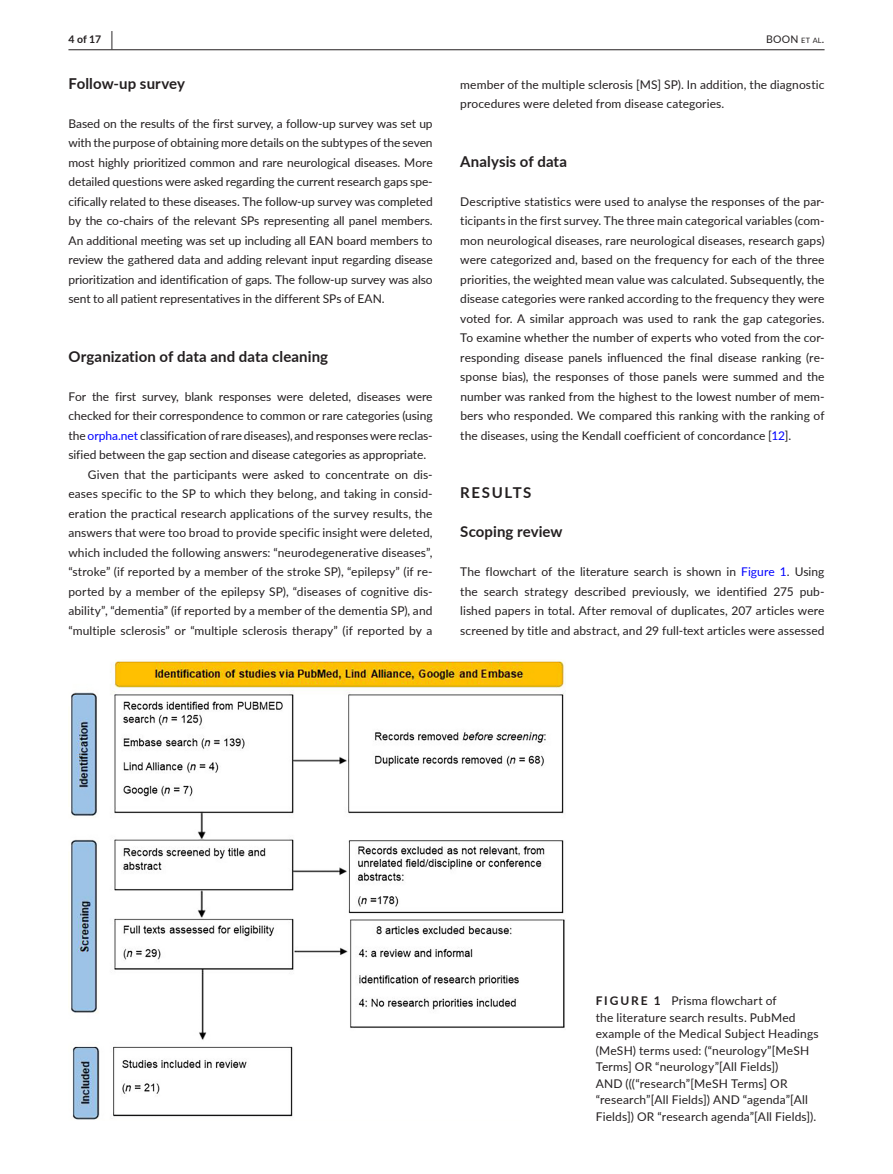
<style>
.page{position:relative;width:893px;height:1174px;background:#fff}
.page>*{position:absolute;margin:0;border:0;box-sizing:border-box;transform-origin:0 0}
.t1{font:700 15px "Lato";letter-spacing:.01em;color:#231f20}
.t2{font:700 15px "Lato";letter-spacing:.105em;color:#231f20}
.t3{font:12px/19.5px "Lato";letter-spacing:.005em;color:#231f20;text-align:justify}
.t4{font:10.5px "Lato";color:#231f20}
.t5{font:700 10.5px "Lato";color:#231f20}
.s1{font-size:19.5px}
.s2{font-size:7.35px}
.s3{color:#00f}
.s4{font-weight:700}
</style>
<div class="page">
<hr style="left:68px;top:49px;width:756px;height:1px;background:#231f20">
<img style="left:71px;top:661px;width:494px;height:459px">
<p class="t5" style="left:68px;top:31px;width:46px">4 of 17 <span class="s1">|</span></p>
<p class="t4" style="left:766px;top:31px;width:60px">BOON <span class="s2">et al</span>.</p>
<p class="t1" style="left:68px;top:72px;width:118px">Follow-up survey</p>
<p class="t3" style="left:68px;top:113px;width:366px">Based on the results of the first survey, a follow-up survey was set up with the purpose of obtaining more details on the subtypes of the seven most highly prioritized common and rare neurological diseases. More detailed questions were asked regarding the current research gaps spe&shy;cifically related to these diseases. The follow-up survey was completed by the co-chairs of the relevant SPs representing all panel members.<br>An additional meeting was set up including all EAN board members to review the gathered data and adding relevant input regarding disease prioritization and identification of gaps. The follow-up survey was also sent to all patient representatives in the different SPs of EAN.</p>
<p class="t3" style="left:460px;top:74px;width:366px">member of the multiple sclerosis [MS] SP). In addition, the diagnostic procedures were deleted from disease categories.</p>
<p class="t1" style="left:460px;top:150px;width:108px">Analysis of data</p>
<p class="t3" style="left:460px;top:191px;width:366px">Descriptive statistics were used to analyse the responses of the par&shy;ticipants in the first survey. The three main categorical variables (com&shy;mon neurological diseases, rare neurological diseases, research gaps) were categorized and, based on the frequency for each of the three priorities, the weighted mean value was calculated. Subsequently, the disease categories were ranked according to the frequency they were voted for. A similar approach was used to rank the gap categories.<br>To examine whether the number of experts who voted from the cor&shy;responding disease panels influenced the final disease ranking (re&shy;sponse bias), the responses of those panels were summed and the number was ranked from the highest to the lowest number of mem&shy;bers who responded. We compared this ranking with the ranking of the diseases, using the Kendall coefficient of concordance [<span class="s3">12</span>].</p>
<p class="t1" style="left:68px;top:345px;width:261px">Organization of data and data cleaning</p>
<p class="t3" style="left:68px;top:386px;width:366px">For the first survey, blank responses were deleted, diseases were</p>
<p class="t3" style="left:68px;top:405px;width:366px">checked for their correspondence to common or rare categories (using</p>
<p class="t3" style="left:68px;top:425px;width:366px">the <span class="s3">orpha.net</span> classification of rare diseases), and responses were reclas-</p>
<p class="t3" style="left:68px;top:444px;width:359px">sified between the gap section and disease categories as appropriate.</p>
<p class="t3" style="left:88px;top:464px;width:346px">Given that the participants were asked to concentrate on dis-</p>
<p class="t3" style="left:68px;top:483px;width:366px">eases specific to the SP to which they belong, and taking in consid-</p>
<p class="t3" style="left:68px;top:503px;width:366px">eration the practical research applications of the survey results, the</p>
<p class="t3" style="left:68px;top:522px;width:366px">answers that were too broad to provide specific insight were deleted,</p>
<p class="t3" style="left:68px;top:542px;width:366px">which included the following answers: “neurodegenerative diseases”,</p>
<p class="t3" style="left:68px;top:561px;width:366px">“stroke” (if reported by a member of the stroke SP), “epilepsy” (if re-</p>
<p class="t3" style="left:68px;top:581px;width:366px">ported by a member of the epilepsy SP), “diseases of cognitive dis-</p>
<p class="t3" style="left:68px;top:600px;width:366px">ability”, “dementia” (if reported by a member of the dementia SP), and</p>
<p class="t3" style="left:68px;top:620px;width:366px">“multiple sclerosis” or “multiple sclerosis therapy” (if reported by a</p>
<p class="t2" style="left:460px;top:482px;width:73px">RESULTS</p>
<p class="t1" style="left:460px;top:521px;width:104px">Scoping review</p>
<p class="t3" style="left:460px;top:561px;width:366px">The flowchart of the literature search is shown in <span class="s3">Figure 1</span>. Using the search strategy described previously, we identified 275 pub&shy;lished papers in total. After removal of duplicates, 207 articles were screened by title and abstract, and 29 full-text articles were assessed</p>
<p class="t3" style="left:596px;top:992px;width:225px;line-height:16.5px;text-align:left"><span class="s4">FIGURE 1</span> Prisma flowchart of<br>the literature search results. PubMed example of the Medical Subject Headings (MeSH) terms used: (“neurology”[MeSH Terms] OR “neurology”[All Fields])<br>AND (((“research”[MeSH Terms] OR “research”[All Fields]) AND “agenda”[All Fields]) OR “research agenda”[All Fields]).</p>
</div>
